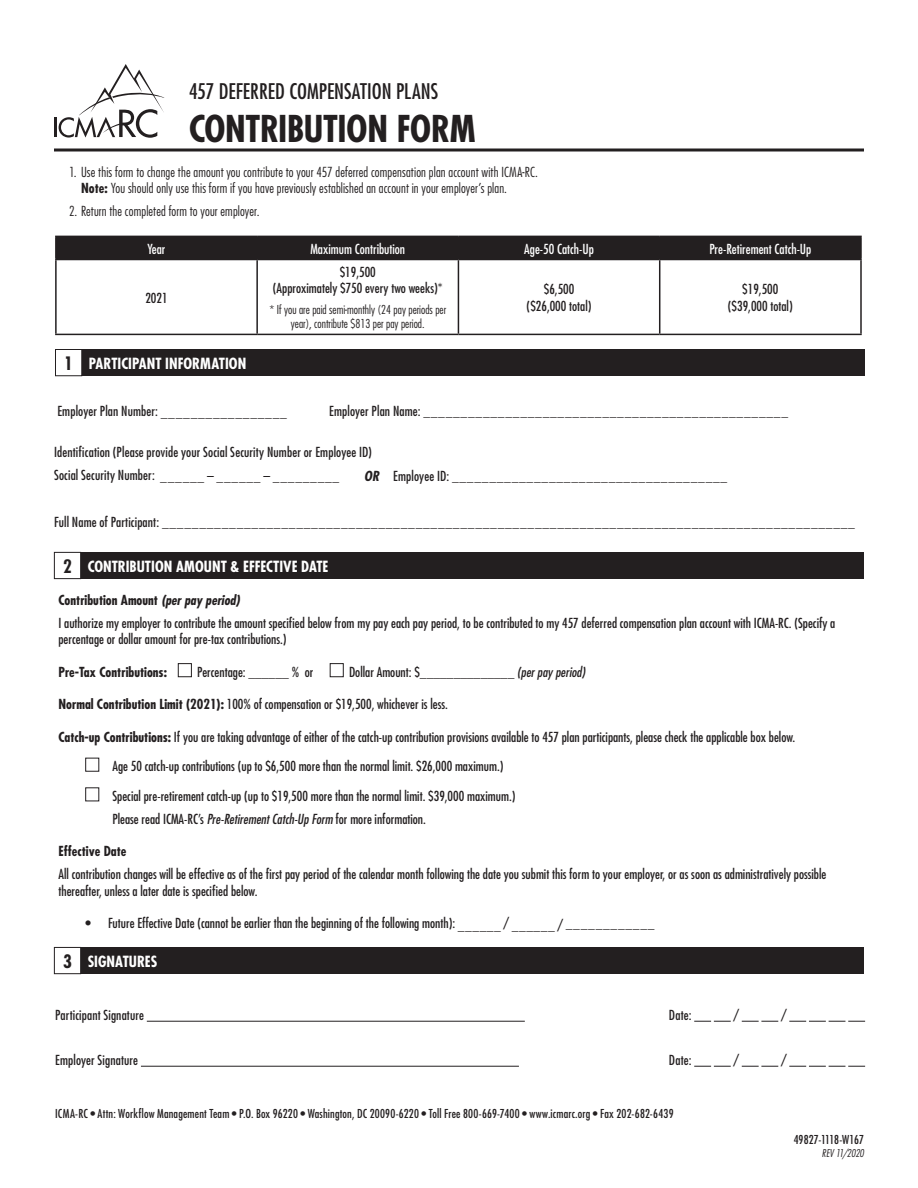
<style>
.page{position:relative;width:918px;height:1188px;background:#fff}
.page>*{position:absolute;margin:0;border:0;box-sizing:border-box;transform-origin:0 0}
.t1{font:700 condensed 36px "Futura Std";letter-spacing:-.01em;color:#231f20}
.t2{font:condensed 21px "Futura Std";color:#231f20}
.t3{font:700 condensed 15px "Futura Std";color:#fff}
.t4{font:condensed 13.5px/16.2px "Futura Std";color:#231f20}
.t5{font:300 condensed 13.5px/15.8px "Futura Std";letter-spacing:.01em;color:#231f20}
.t6{font:condensed 13.5px "Futura Std";color:#fff}
.t7{font:700 condensed 13.5px "Futura Std";color:#231f20}
.t8{font:condensed 12px "Futura Std";letter-spacing:.015em;color:#231f20}
.t9{font:300 condensed 12px/14.4px "Futura Std";color:#231f20;text-align:center}
.t10{font:italic 300 condensed 10.5px "Futura Std";letter-spacing:-.01em;color:#231f20}
.s1{font-weight:700}
.s2{font-size:18px;color:#231f20}
.s3{font-weight:700;font-style:italic}
.s4{font-style:italic}
</style>
<div class="page">
<svg style="left:54px;top:148px;width:810px;height:4px;background:#595657"></svg>
<svg style="left:54px;top:64px;width:110px;height:74px"></svg>
<div style="left:55px;top:349px;width:27px;height:27px;border:1px solid #231f20"></div>
<div style="left:82px;top:349px;width:783px;height:27px;background:#231f20"></div>
<div style="left:54px;top:552px;width:27px;height:27px;border:1px solid #231f20"></div>
<div style="left:81px;top:552px;width:783px;height:27px;background:#231f20"></div>
<div style="left:54px;top:947px;width:27px;height:27px;border:1px solid #231f20"></div>
<div style="left:81px;top:947px;width:783px;height:27px;background:#231f20"></div>
<hr style="left:147px;top:1021px;width:378px;height:1px;background:#231f20">
<svg style="left:694px;top:1021px;width:37px;height:1px"></svg>
<svg style="left:742px;top:1021px;width:36px;height:1px"></svg>
<svg style="left:789px;top:1021px;width:76px;height:1px"></svg>
<hr style="left:141px;top:1066px;width:378px;height:1px;background:#231f20">
<svg style="left:694px;top:1066px;width:37px;height:1px"></svg>
<svg style="left:742px;top:1066px;width:36px;height:1px"></svg>
<svg style="left:789px;top:1066px;width:76px;height:1px"></svg>
<div style="left:178px;top:663px;width:14px;height:14px;border:1px solid #231f20"></div>
<div style="left:330px;top:663px;width:13px;height:14px;border:1px solid #231f20"></div>
<hr style="left:55px;top:236px;width:202px;height:1px;background:#231f20">
<hr style="left:55px;top:237px;width:2px;height:22px;background:#231f20">
<hr style="left:660px;top:236px;width:202px;height:1px;background:#231f20">
<div style="left:57px;top:236px;width:803px;height:23px;background:#231f20"></div>
<hr style="left:860px;top:237px;width:2px;height:22px;background:#231f20">
<hr style="left:55px;top:259px;width:202px;height:1px;background:#231f20">
<hr style="left:55px;top:260px;width:2px;height:74px;background:#231f20">
<hr style="left:257px;top:259px;width:201px;height:1px;background:#231f20">
<hr style="left:256px;top:260px;width:2px;height:74px;background:#231f20">
<hr style="left:458px;top:259px;width:202px;height:1px;background:#231f20">
<hr style="left:458px;top:260px;width:1px;height:74px;background:#231f20">
<hr style="left:660px;top:259px;width:202px;height:1px;background:#231f20">
<hr style="left:659px;top:260px;width:1px;height:74px;background:#231f20">
<hr style="left:860px;top:260px;width:2px;height:74px;background:#231f20">
<hr style="left:55px;top:334px;width:202px;height:1px;background:#231f20">
<hr style="left:257px;top:334px;width:201px;height:1px;background:#231f20">
<hr style="left:458px;top:334px;width:202px;height:1px;background:#231f20">
<hr style="left:660px;top:334px;width:202px;height:1px;background:#231f20">
<h2 class="t2" style="left:189px;top:78px;width:251px">457 DEFERRED COMPENSATION PLANS</h2>
<h1 class="t1" style="left:189px;top:106px;width:288px">CONTRIBUTION FORM</h1>
<p class="t5" style="left:81px;top:165px;width:459px;text-indent:-12px">1. Use this form to change the amount you contribute to your 457 deferred compensation plan account with ICMA-RC.<br><span class="s1">Note:</span> You should only use this form if you have previously established an account in your employer’s plan.</p>
<p class="t5" style="left:69px;top:203px;width:192px">2. Return the completed form to your employer.</p>
<p class="t6" style="left:147px;top:240px;width:20px">Year</p>
<p class="t6" style="left:310px;top:240px;width:96px">Maximum Contribution</p>
<p class="t6" style="left:524px;top:240px;width:71px">Age-50 Catch-Up</p>
<p class="t6" style="left:709px;top:240px;width:104px">Pre-Retirement Catch-Up</p>
<p class="t4" style="left:145px;top:289px;width:24px">2021</p>
<p class="t4" style="left:273px;top:263px;width:171px;text-align:center">$19,500<br>(Approximately $750 every two weeks)*</p>
<p class="t9" style="left:269px;top:302px;width:178px">* If you are paid semi-monthly (24 pay periods per year), contribute $813 per pay period.</p>
<p class="t4" style="left:527px;top:281px;width:66px;text-align:center">$6,500 ($26,000 total)</p>
<p class="t4" style="left:728px;top:281px;width:66px;text-align:center">$19,500 ($39,000 total)</p>
<p class="t3" style="left:64px;top:354px;width:184px"><span class="s2">1</span> PARTICIPANT INFORMATION</p>
<p class="t4" style="left:57px;top:403px;width:231px">Employer Plan Number: _________________</p>
<p class="t4" style="left:329px;top:403px;width:460px">Employer Plan Name: _________________________________________________</p>
<p class="t4" style="left:54px;top:441px;width:319px;line-height:22.5px">Identification (Please provide your Social Security Number or Employee ID)<br>Social Security Number: ______ – ______ – _________</p>
<p class="t4" style="left:364px;top:468px;width:365px"><span class="s3">OR</span> Employee ID: _____________________________________</p>
<p class="t4" style="left:54px;top:514px;width:803px">Full Name of Participant: _____________________________________________________________________________________________</p>
<p class="t3" style="left:63px;top:557px;width:267px"><span class="s2">2</span> CONTRIBUTION AMOUNT &amp; EFFECTIVE DATE</p>
<p class="t4" style="left:58px;top:589px;width:778px;line-height:23px"><span class="s1">Contribution Amount</span> <span class="s3">(per pay period)<br></span>I authorize my employer to contribute the amount specified below from my pay each pay period, to be contributed to my 457 deferred compensation plan account with ICMA-RC. (Specify a</p>
<p class="t4" style="left:58px;top:631px;width:230px">percentage or dollar amount for pre-tax contributions.)</p>
<p class="t7" style="left:58px;top:664px;width:110px">Pre-Tax Contributions:</p>
<p class="t4" style="left:197px;top:664px;width:118px">Percentage: ______ % or</p>
<p class="t4" style="left:349px;top:664px;width:238px">Dollar Amount: $______________ <span class="s4">(per pay period)</span></p>
<p class="t4" style="left:58px;top:696px;width:391px"><span class="s1">Normal Contribution Limit (2021):</span> 100% of compensation or $19,500, whichever is less.</p>
<p class="t4" style="left:58px;top:729px;width:738px"><span class="s1">Catch-up Contributions:</span> If you are taking advantage of either of the catch-up contribution provisions available to 457 plan participants, please check the applicable box below.</p>
<p class="t4" style="left:112px;top:751px;width:405px;line-height:29.7px">Age 50 catch-up contributions (up to $6,500 more than the normal limit. $26,000 maximum.)<br>Special pre-retirement catch-up (up to $19,500 more than the normal limit. $39,000 maximum.)</p>
<p class="t4" style="left:112px;top:811px;width:315px">Please read ICMA-RC’s <span class="s4">Pre-Retirement Catch-Up Form</span> for more information.</p>
<p class="t7" style="left:58px;top:843px;width:69px">Effective Date</p>
<p class="t4" style="left:58px;top:866px;width:769px">All contribution changes will be effective as of the first pay period of the calendar month following the date you submit this form to your employer, or as soon as administratively possible thereafter, unless a later date is specified below.</p>
<p class="t4" style="left:86px;top:915px;width:571px">• Future Effective Date (cannot be earlier than the beginning of the following month): <span class="s1">______</span> / <span class="s1">______</span> / ____________</p>
<p class="t3" style="left:63px;top:952px;width:96px"><span class="s2">3</span> SIGNATURES</p>
<p class="t4" style="left:55px;top:1007px;width:90px">Participant Signature</p>
<p class="t4" style="left:669px;top:1007px;width:24px">Date:</p>
<p class="t4" style="left:734px;top:1007px;width:7px">/</p>
<p class="t4" style="left:781px;top:1007px;width:7px">/</p>
<p class="t4" style="left:55px;top:1052px;width:85px">Employer Signature</p>
<p class="t4" style="left:669px;top:1052px;width:24px">Date:</p>
<p class="t4" style="left:734px;top:1052px;width:7px">/</p>
<p class="t4" style="left:781px;top:1052px;width:7px">/</p>
<p class="t8" style="left:55px;top:1107px;width:620px">ICMA-RC • Attn: Workflow Management Team • P.O. Box 96220 • Washington, DC 20090-6220 • Toll Free 800-669-7400 • www.icmarc.org • Fax 202-682-6439</p>
<p class="t8" style="left:794px;top:1132px;width:72px">49827-1118-W167</p>
<p class="t10" style="left:822px;top:1146px;width:44px">REV 11/2020</p>
</div>
